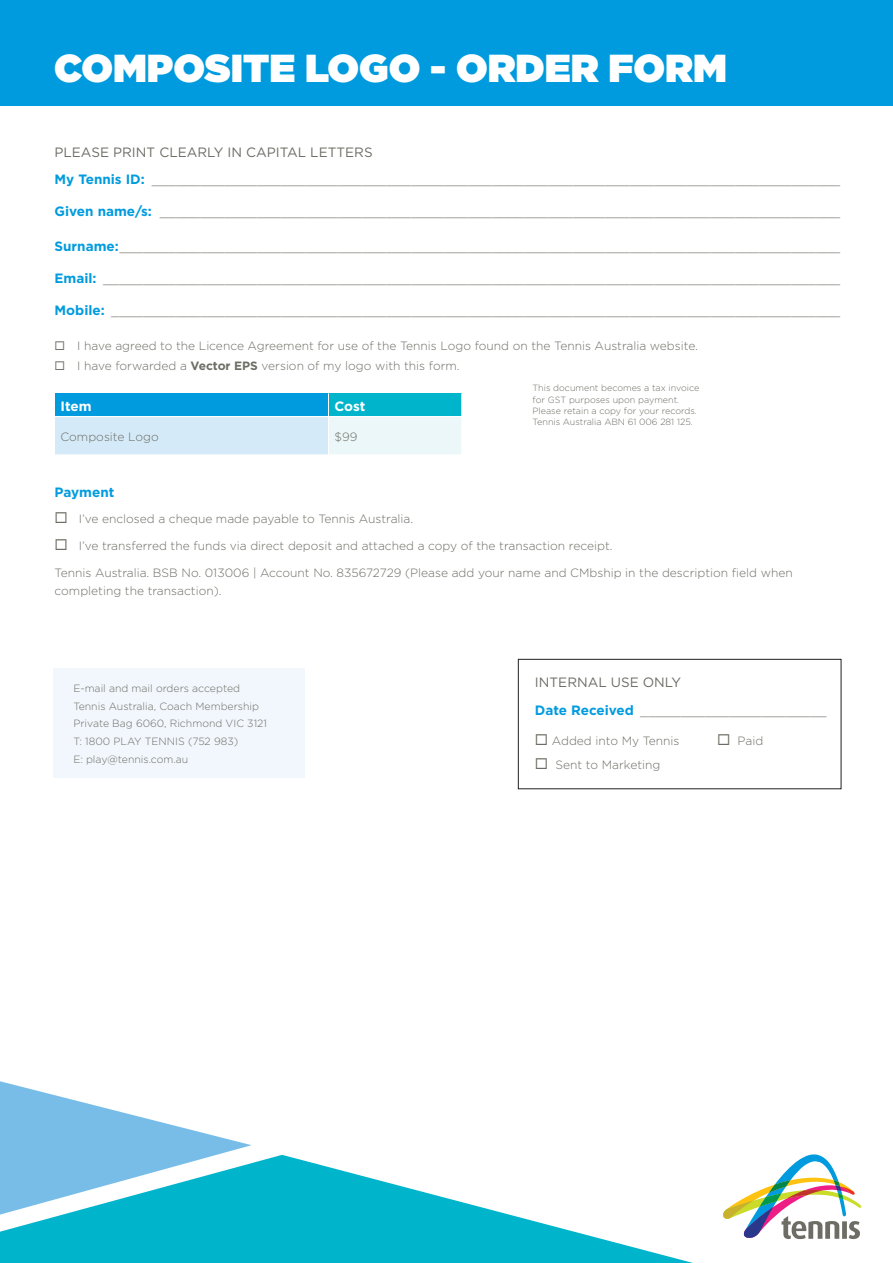
<style>
.page{position:relative;width:893px;height:1263px;background:#fff}
.page>*{position:absolute;margin:0;border:0;box-sizing:border-box;transform-origin:0 0}
.t1{font:900 39px "Gotham";color:#fff}
.Body{font:300 13.5px "Gotham";color:#6d6d65}
.Sub_Sub_Heading{font:13.5px "Gotham";color:#6d6d65}
.Body-2{font:700 13.5px "Gotham";letter-spacing:-.005em;color:#fff}
.Body-3{font:700 13.5px "Gotham";color:#009bde}
.Body-4{font:300 12px/18px "Gotham";color:#6d6d65}
.Body-5{font:300 10.5px "Gotham";color:#6d6d65}
.Body-6{font:300 9px/11.2px "Gotham";color:#6d6d65}
.s1{font-weight:700;color:#009bde}
.s2{font-weight:700}
</style>
<div class="page">
<svg style="left:723px;top:1154px;width:139px;height:86px"></svg>
<svg style="left:0;top:1155px;width:693px;height:108px;fill:#00b5cb"></svg>
<svg style="left:0;top:1081px;width:252px;height:133px"></svg>
<div style="left:0;top:0;width:893px;height:105px;background:#009bde"></div>
<div style="left:55px;top:393px;width:273px;height:24px;background:#009bde"></div>
<div style="left:328px;top:393px;width:134px;height:24px;background:#00b5cb"></div>
<div style="left:55px;top:417px;width:273px;height:38px;background:#d4eaf8"></div>
<div style="left:328px;top:417px;width:134px;height:38px;background:#ecf7fa"></div>
<svg style="left:328px;top:393px;width:1px;height:23px"></svg>
<svg style="left:461px;top:393px;width:1px;height:23px"></svg>
<hr style="left:55px;top:416px;width:273px;height:1px;background:#fff">
<hr style="left:328px;top:416px;width:134px;height:1px;background:#fff">
<hr style="left:328px;top:417px;width:1px;height:37px;background:#fff">
<hr style="left:461px;top:417px;width:1px;height:37px;background:#fff">
<hr style="left:55px;top:454px;width:273px;height:1px;background:#fff">
<hr style="left:328px;top:454px;width:134px;height:1px;background:#fff">
<div style="left:54px;top:668px;width:251px;height:110px;background:#f1f7fc"></div>
<div style="left:518px;top:659px;width:323px;height:130px;border:1px solid #231f20"></div>
<p class="t1" style="left:54px;top:40px;width:674px">COMPOSITE LOGO - ORDER FORM</p>
<p class="Sub_Sub_Heading" style="left:55px;top:144px;width:320px">PLEASE PRINT CLEARLY IN CAPITAL LETTERS</p>
<p class="Body" style="left:55px;top:172px;width:787px"><span class="s1">My Tennis ID:</span> _____________________________________________________________________________________</p>
<p class="Body" style="left:55px;top:204px;width:787px"><span class="s1">Given name/s:</span> ____________________________________________________________________________________</p>
<p class="Body" style="left:55px;top:239px;width:787px"><span class="s1">Surname:</span>_________________________________________________________________________________________</p>
<p class="Body" style="left:55px;top:271px;width:787px"><span class="s1">Email:</span> ___________________________________________________________________________________________</p>
<p class="Body" style="left:55px;top:303px;width:787px"><span class="s1">Mobile:</span> __________________________________________________________________________________________</p>
<p class="Body-4" style="left:55px;top:336px;width:645px">◻ I have agreed to the Licence Agreement for use of the Tennis Logo found on the Tennis Australia website.</p>
<p class="Body-4" style="left:55px;top:357px;width:407px">◻ I have forwarded a <span class="s2">Vector EPS</span> version of my logo with this form.</p>
<p class="Body-2" style="left:61px;top:397px;width:33px">Item</p>
<p class="Body-2" style="left:334px;top:397px;width:33px">Cost</p>
<p class="Body-4" style="left:61px;top:427px;width:100px">Composite Logo</p>
<p class="Body-4" style="left:334px;top:427px;width:24px">$99</p>
<p class="Body-6" style="left:533px;top:382px;width:168px">This document becomes a tax invoice for GST purposes upon payment.</p>
<p class="Body-6" style="left:533px;top:405px;width:166px">Please retain a copy for your records.<br>Tennis Australia ABN 61 006 281 125.</p>
<p class="Body-3" style="left:55px;top:483px;width:61px">Payment</p>
<p class="Body-4" style="left:55px;top:510px;width:360px">◻ I’ve enclosed a cheque made payable to Tennis Australia.</p>
<p class="Body-4" style="left:55px;top:537px;width:559px">◻ I’ve transferred the funds via direct deposit and attached a copy of the transaction receipt.</p>
<p class="Body-4" style="left:55px;top:563px;width:740px">Tennis Australia. BSB No. 013006 | Account No. 835672729 (Please add your name and CMbship in the description field when completing the transaction).</p>
<p class="Body-5" style="left:73px;top:682px;width:168px">E-mail and mail orders accepted</p>
<p class="Body-5" style="left:73px;top:700px;width:187px">Tennis Australia, Coach Membership</p>
<p class="Body-5" style="left:73px;top:718px;width:195px">Private Bag 6060, Richmond VIC 3121</p>
<p class="Body-5" style="left:73px;top:736px;width:166px">T: 1800 PLAY TENNIS (752 983)</p>
<p class="Body-5" style="left:73px;top:754px;width:117px">E: play@tennis.com.au</p>
<p class="Sub_Sub_Heading" style="left:535px;top:673px;width:148px">INTERNAL USE ONLY</p>
<p class="Body" style="left:535px;top:703px;width:293px"><span class="s1">Date Received</span> _______________________</p>
<p class="Body-4" style="left:535px;top:732px;width:146px">◻ Added into My Tennis</p>
<p class="Body-4" style="left:535px;top:756px;width:127px">◻ Sent to Marketing</p>
<p class="Body-4" style="left:717px;top:732px;width:48px">◻ Paid</p>
</div>
